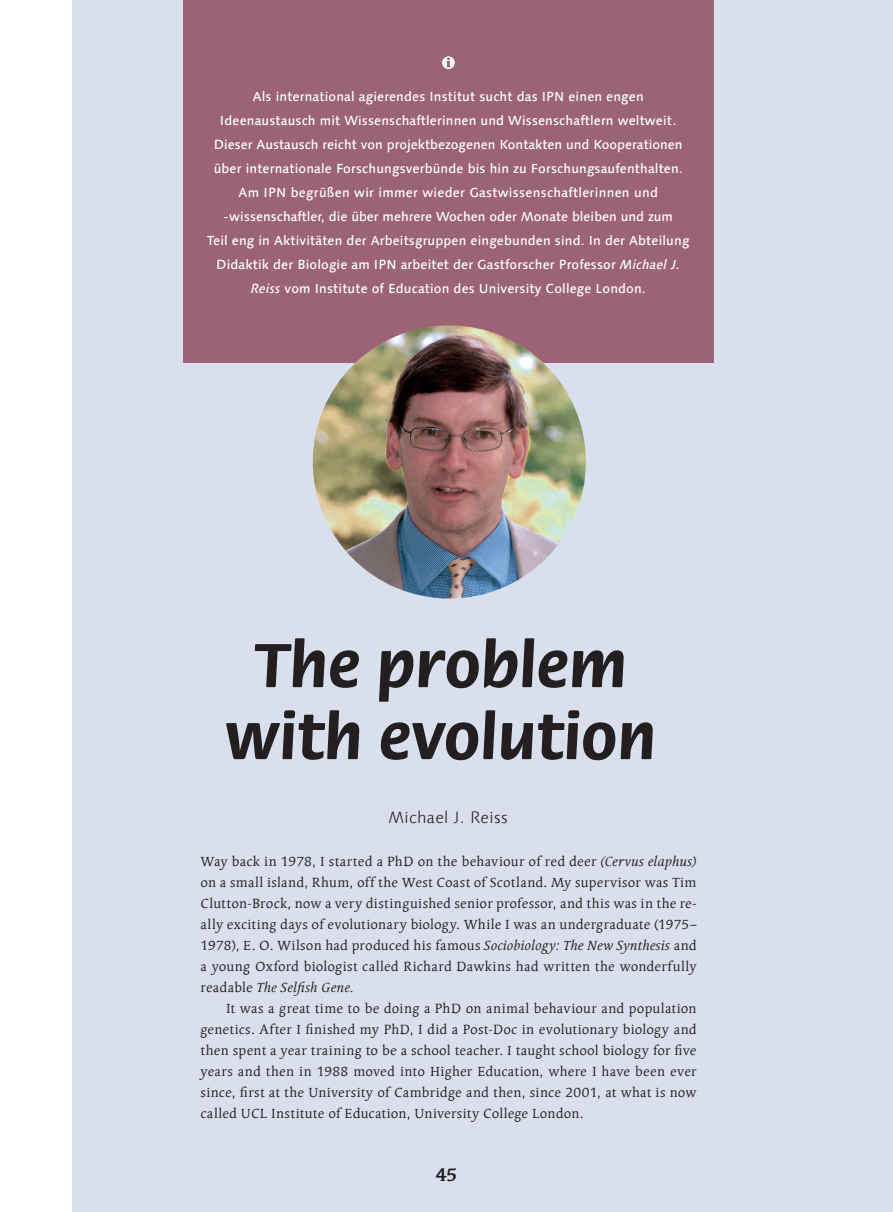
<style>
.page{position:relative;width:893px;height:1212px;background:#fff}
.page>*{position:absolute;margin:0;border:0;box-sizing:border-box;transform-origin:0 0}
.t1{font:700 64.5px/72px "Flora Itc T";color:#231f20;text-align:center}
.t2{font:700 18px "Linotype Syntax Srf Com";color:#231f20}
.t3{font:300 16.5px "Linotype Syntax Com";letter-spacing:.02em;color:#231f20}
.t4{font:13.2px/21px "Linotype Syntax Srf Com";letter-spacing:.015em;color:#231f20;text-align:justify}
.t5{font:500 13.2px/24px "Linotype Syntax Com";letter-spacing:.01em;color:#fff;text-align:center}
.s1{font-style:italic}
</style>
<div class="page">
<div style="left:72px;top:0;width:821px;height:1212px;background:#dadfed"></div>
<div style="left:184px;top:0;width:530px;height:362px;background:#9b6375"></div>
<svg style="left:442px;top:56px;width:13px;height:13px"></svg>
<img style="left:313px;top:325px;width:273px;height:273px;border-radius:137px">
<p class="t5" style="left:207px;top:84px;width:484px">Als international agierendes Institut sucht das IPN einen engen Ideenaustausch mit Wissenschaftlerinnen und Wissenschaftlern weltweit.<br>Dieser Austausch reicht von projektbezogenen Kontakten und Kooperationen über internationale Forschungsverbünde bis hin zu Forschungsaufenthalten.<br>Am IPN begrüßen wir immer wieder Gastwissenschaftlerinnen und -wissenschaftler, die über mehrere Wochen oder Monate bleiben und zum<br>Teil eng in Aktivitäten der Arbeitsgruppen eingebunden sind. In der Abteilung Didaktik der Biologie am IPN arbeitet der Gastforscher Professor <span class="s1">Michael J.<br>Reiss</span> vom Institute of Education des University College London.</p>
<h1 class="t1" style="left:224px;top:629px;width:433px">The problem with evolution</h1>
<p class="t3" style="left:388px;top:807px;width:121px">Michael J. Reiss</p>
<p class="t4" style="left:201px;top:851px;width:498px">Way back in 1978, I started a PhD on the behaviour of red deer <span class="s1">(Cervus elaphus) </span>on a small island, Rhum, off the West Coast of Scotland. My supervisor was Tim Clutton-Brock, now a very distinguished senior professor, and this was in the re&shy;ally exciting days of evolutionary biology. While I was an undergraduate (1975– 1978), E. O. Wilson had produced his famous <span class="s1">Sociobiology: The New Synthesis</span> and a young Oxford biologist called Richard Dawkins had written the wonderfully readable <span class="s1">The Selfish Gene.</span></p>
<p class="t4" style="left:201px;top:998px;width:498px;text-indent:26px">It was a great time to be doing a PhD on animal behaviour and population genetics. After I finished my PhD, I did a Post-Doc in evolutionary biology and then spent a year training to be a school teacher. I taught school biology for five years and then in 1988 moved into Higher Education, where I have been ever since, first at the University of Cambridge and then, since 2001, at what is now called UCL Institute of Education, University College London.</p>
<h2 class="t2" style="left:436px;top:1162px;width:22px">45</h2>
</div>
